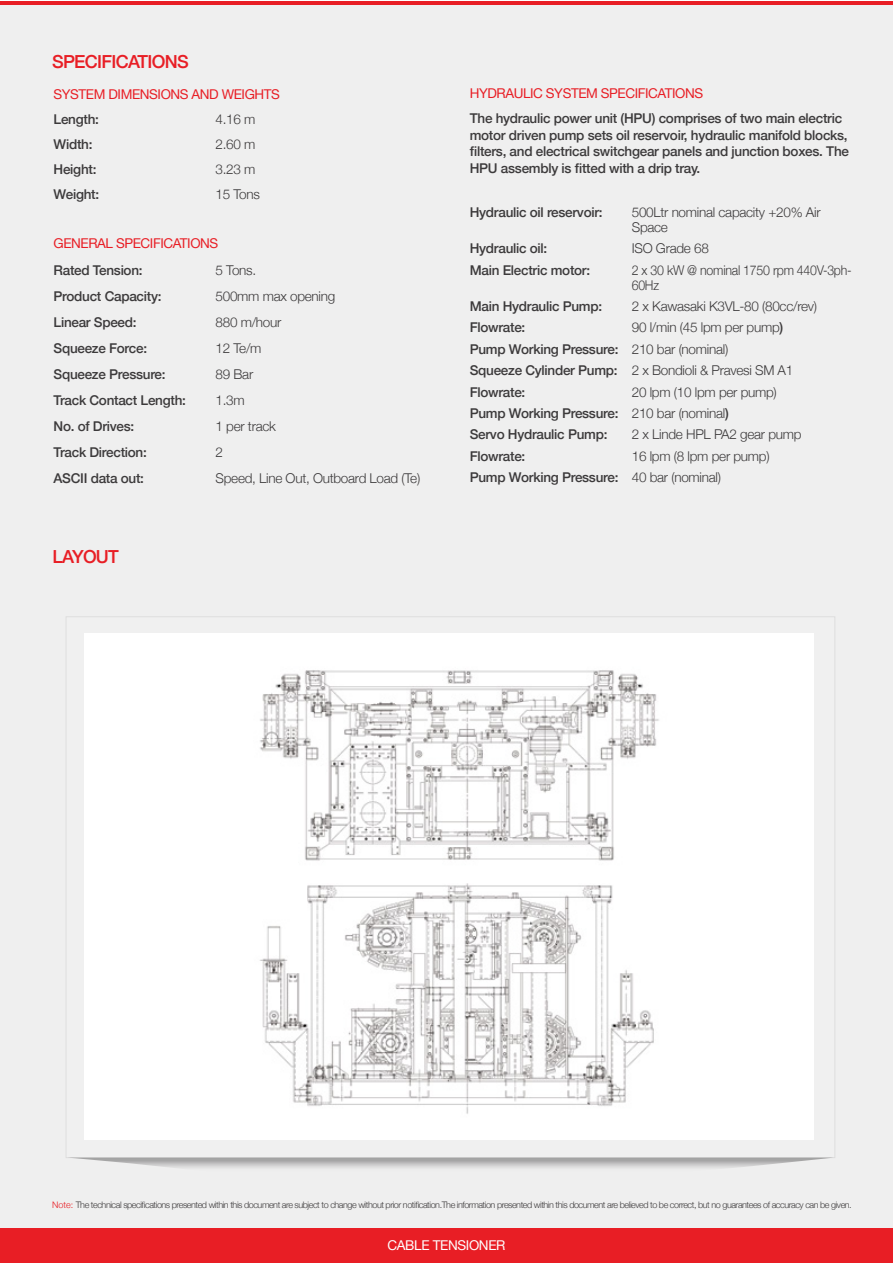
<style>
.page{position:relative;width:893px;height:1263px;background:#fff}
.page>*{position:absolute;margin:0;border:0;box-sizing:border-box;transform-origin:0 0}
.t1{font:500 18px "Helvetica Neue";letter-spacing:-.04em;color:#e81e25}
.t2{font:500 13.5px/16.5px "Helvetica Neue";letter-spacing:-.02em;color:#3c3a3b}
.t3{font:300 13.5px/21.5px "Helvetica Neue";letter-spacing:-.02em;color:#3c3a3b}
.t4{font:13.5px "Helvetica Neue";letter-spacing:-.03em;color:#e81e25}
.t5{font:300 13.5px/15px "Helvetica Neue";letter-spacing:-.02em;color:#3c3a3b;scale:.92 1}
.t6{font:13.5px "Helvetica Neue";letter-spacing:-.025em;color:#fff}
.t7{font:300 9px "Helvetica Neue";letter-spacing:-.05em;color:#3c3a3b}
.s1{font-weight:500}
.s2{font-weight:300}
.s3{color:#e81e25}
</style>
<div class="page">
<div style="left:0;top:1px;width:892px;height:1262px;background:#efefef"></div>
<hr style="left:0;top:1px;width:892px;height:3px;background:#e81e25">
<div style="left:0;top:1229px;width:892px;height:34px;background:#e81e25"></div>
<svg style="left:73px;top:1158px;width:756px;height:10px"></svg>
<img style="left:84px;top:633px;width:730px;height:506px">
<h1 class="t1" style="left:52px;top:50px;width:138px">SPECIFICATIONS</h1>
<p class="t4" style="left:54px;top:86px;width:228px">SYSTEM DIMENSIONS AND WEIGHTS</p>
<p class="t2" style="left:54px;top:110px;width:47px">Length:</p>
<p class="t3" style="left:216px;top:108px;width:41px">4.16 m</p>
<p class="t2" style="left:54px;top:135px;width:40px">Width:</p>
<p class="t3" style="left:216px;top:133px;width:41px">2.60 m</p>
<p class="t2" style="left:54px;top:160px;width:44px">Height:</p>
<p class="t3" style="left:216px;top:158px;width:41px">3.23 m</p>
<p class="t2" style="left:54px;top:185px;width:47px">Weight:</p>
<p class="t3" style="left:216px;top:183px;width:46px">15 Tons</p>
<p class="t4" style="left:54px;top:236px;width:166px">GENERAL SPECIFICATIONS</p>
<p class="t2" style="left:54px;top:261px;width:91px">Rated Tension:</p>
<p class="t3" style="left:216px;top:259px;width:42px">5 Tons.</p>
<p class="t2" style="left:54px;top:287px;width:109px">Product Capacity:</p>
<p class="t3" style="left:216px;top:285px;width:121px">500mm max opening</p>
<p class="t2" style="left:54px;top:313px;width:85px">Linear Speed:</p>
<p class="t3" style="left:216px;top:311px;width:67px">880 m/hour</p>
<p class="t2" style="left:54px;top:339px;width:95px">Squeeze Force:</p>
<p class="t3" style="left:216px;top:337px;width:47px">12 Te/m</p>
<p class="t2" style="left:54px;top:365px;width:113px">Squeeze Pressure:</p>
<p class="t3" style="left:216px;top:363px;width:39px">89 Bar</p>
<p class="t2" style="left:54px;top:391px;width:134px">Track Contact Length:</p>
<p class="t3" style="left:216px;top:389px;width:31px">1.3m</p>
<p class="t2" style="left:54px;top:418px;width:82px">No. of Drives:</p>
<p class="t3" style="left:216px;top:415px;width:62px">1 per track</p>
<p class="t2" style="left:54px;top:444px;width:95px">Track Direction:</p>
<p class="t3" style="left:216px;top:441px;width:9px">2</p>
<p class="t2" style="left:54px;top:470px;width:92px">ASCII data out:</p>
<p class="t3" style="left:216px;top:467px;width:206px">Speed, Line Out, Outboard Load (Te)</p>
<h1 class="t1" style="left:53px;top:545px;width:68px">LAYOUT</h1>
<p class="t4" style="left:470px;top:85px;width:235px">HYDRAULIC SYSTEM SPECIFICATIONS</p>
<p class="t2" style="left:470px;top:110px;width:381px">The hydraulic power unit (HPU) comprises of two main electric motor driven pump sets oil reservoir, hydraulic manifold blocks, filters, and electrical switchgear panels and junction boxes. The HPU assembly is fitted with a drip tray.</p>
<p class="t2" style="left:470px;top:203px;width:134px">Hydraulic oil reservoir:</p>
<p class="t3" style="left:632px;top:204px;width:190px;line-height:15px">500Ltr nominal capacity +20% Air<br>Space</p>
<p class="t2" style="left:470px;top:240px;width:79px">Hydraulic oil:</p>
<p class="t3" style="left:632px;top:237px;width:79px">ISO Grade 68</p>
<p class="t2" style="left:470px;top:261px;width:122px">Main Electric motor:</p>
<p class="t5" style="left:632px;top:262px;width:240px">2 x 30 kW @ nominal 1750 rpm 440V-3ph-<br>60Hz</p>
<p class="t2" style="left:470px;top:298px;width:134px">Main Hydraulic Pump:</p>
<p class="t3" style="left:632px;top:295px;width:187px">2 x Kawasaki K3VL-80 (80cc/rev)</p>
<p class="t2" style="left:470px;top:319px;width:57px">Flowrate:</p>
<p class="t3" style="left:470px;top:317px;width:325px;text-indent:162px">90 l/min (45 lpm per pump<span class="s1">)<br>Pump Working Pressure:</span> 210 bar (nominal)<br><span class="s1">Squeeze Cylinder Pump:</span> 2 x Bondioli &amp; Pravesi SM A1<br><span class="s1">Flowrate:</span></p>
<p class="t2" style="left:470px;top:381px;width:309px;line-height:21.5px;text-indent:162px"><span class="s2">20 lpm (10 lpm per pump)<br></span>Pump Working Pressure: <span class="s2">210 bar (nominal</span>)<br>Servo Hydraulic Pump:</p>
<p class="t3" style="left:632px;top:423px;width:171px">2 x Linde HPL PA2 gear pump</p>
<p class="t3" style="left:470px;top:445px;width:301px;text-indent:162px">16 lpm (8 lpm per pump)<br><span class="s1">Pump Working Pressure:</span> 40 bar (nominal)</p>
<p class="t2" style="left:470px;top:447px;width:57px">Flowrate:</p>
<p class="t7" style="left:52px;top:1199px;width:801px"><span class="s3">Note:</span> The technical specifications presented within this document are subject to change without prior notification.The information presented within this document are believed to be correct, but no guarantees of accuracy can be given.</p>
<p class="t6" style="left:387px;top:1237px;width:120px">CABLE TENSIONER</p>
</div>
